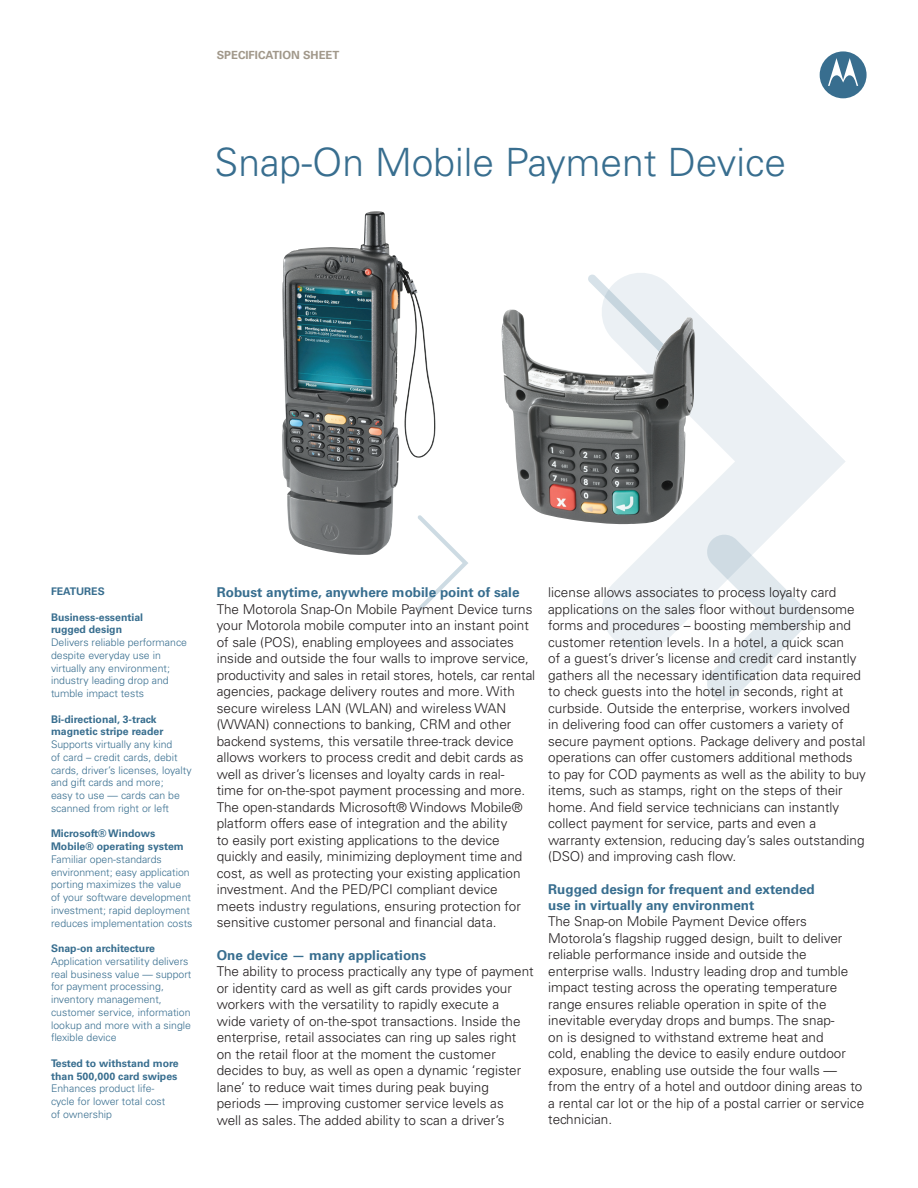
<style>
.page{position:relative;width:918px;height:1188px;background:#fff}
.page>*{position:absolute;margin:0;border:0;box-sizing:border-box;transform-origin:0 0}
.t1{font:300 39px "Univers LT Std";color:#386e8f}
.t2{font:300 13.5px/16.5px "Univers LT Std";color:#231f20}
.t3{font:700 13.5px/16.2px "Univers LT Std";color:#386e8f}
.t4{font:700 11.25px "Univers LT Std";color:#a1988a}
.t5{font:300 10.5px/12.8px "Univers LT Std";color:#386e8f}
.t6{font:700 10.5px/12.8px "Univers LT Std";color:#386e8f}
</style>
<div class="page">
<svg style="left:602px;top:273px;width:243px;height:377px"></svg>
<svg style="left:418px;top:531px;width:50px;height:80px"></svg>
<svg style="left:706px;top:533px;width:108px;height:168px"></svg>
<svg style="left:588px;top:274px;width:99px;height:35px"></svg>
<svg style="left:820px;top:51px;width:47px;height:47px"></svg>
<img style="left:501px;top:309px;width:194px;height:216px">
<img style="left:282px;top:211px;width:154px;height:344px">
<p class="t4" style="left:217px;top:49px;width:110px">SPECIFICATION Sheet</p>
<h1 class="t1" style="left:215px;top:138px;width:573px">Snap-On Mobile Payment Device</h1>
<p class="t6" style="left:51px;top:585px;width:55px">FEATURES</p>
<p class="t6" style="left:51px;top:611px;width:94px">Business-essential rugged design</p>
<p class="t5" style="left:51px;top:636px;width:138px">Delivers reliable performance despite everyday use in virtually any environment; industry leading drop and tumble impact tests</p>
<p class="t6" style="left:51px;top:713px;width:114px">Bi-directional, 3-track magnetic stripe reader</p>
<p class="t5" style="left:51px;top:738px;width:142px">Supports virtually any kind<br>of card – credit cards, debit cards, driver’s licenses, loyalty and gift cards and more;<br>easy to use — cards can be scanned from right or left</p>
<p class="t6" style="left:51px;top:827px;width:134px">Microsoft® Windows<br>Mobile® operating system</p>
<p class="t5" style="left:51px;top:853px;width:143px">Familiar open-standards environment; easy application porting maximizes the value of your software development investment; rapid deployment reduces implementation costs</p>
<p class="t6" style="left:51px;top:942px;width:105px">Snap-on architecture</p>
<p class="t5" style="left:51px;top:955px;width:142px">Application versatility delivers real business value — support for payment processing, inventory management, customer service, information lookup and more with a single flexible device</p>
<p class="t6" style="left:51px;top:1057px;width:129px">Tested to withstand more than 500,000 card swipes</p>
<p class="t5" style="left:51px;top:1082px;width:116px">Enhances product life&shy;cycle for lower total cost of ownership</p>
<p class="t3" style="left:217px;top:585px;width:304px">Robust anytime, anywhere mobile point of sale</p>
<p class="t2" style="left:217px;top:601px;width:320px">The Motorola Snap-On Mobile Payment Device turns your Motorola mobile computer into an instant point of sale (POS), enabling employees and associates inside and outside the four walls to improve service, productivity and sales in retail stores, hotels, car rental agencies, package delivery routes and more. With secure wireless LAN (WLAN) and wireless WAN (WWAN) connections to banking, CRM and other backend systems, this versatile three-track device allows workers to process credit and debit cards as well as driver’s licenses and loyalty cards in real-<br>time for on-the-spot payment processing and more.<br>The open-standards Microsoft® Windows Mobile® platform offers ease of integration and the ability<br>to easily port existing applications to the device quickly and easily, minimizing deployment time and cost, as well as protecting your existing application investment. And the PED/PCI compliant device meets industry regulations, ensuring protection for sensitive customer personal and financial data.</p>
<p class="t3" style="left:217px;top:947px;width:211px">One device — many applications</p>
<p class="t2" style="left:217px;top:963px;width:319px">The ability to process practically any type of payment or identity card as well as gift cards provides your workers with the versatility to rapidly execute a<br>wide variety of on-the-spot transactions. Inside the enterprise, retail associates can ring up sales right on the retail floor at the moment the customer decides to buy, as well as open a dynamic ‘register lane’ to reduce wait times during peak buying periods — improving customer service levels as<br>well as sales. The added ability to scan a driver’s</p>
<p class="t2" style="left:548px;top:584px;width:319px">license allows associates to process loyalty card applications on the sales floor without burdensome forms and procedures – boosting membership and customer retention levels. In a hotel, a quick scan<br>of a guest’s driver’s license and credit card instantly gathers all the necessary identification data required to check guests into the hotel in seconds, right at curbside. Outside the enterprise, workers involved<br>in delivering food can offer customers a variety of secure payment options. Package delivery and postal operations can offer customers additional methods to pay for COD payments as well as the ability to buy items, such as stamps, right on the steps of their home. And field service technicians can instantly collect payment for service, parts and even a warranty extension, reducing day’s sales outstanding (DSO) and improving cash flow.</p>
<p class="t3" style="left:548px;top:881px;width:268px">Rugged design for frequent and extended use in virtually any environment</p>
<p class="t2" style="left:548px;top:913px;width:317px">The Snap-on Mobile Payment Device offers Motorola’s flagship rugged design, built to deliver reliable performance inside and outside the enterprise walls. Industry leading drop and tumble impact testing across the operating temperature range ensures reliable operation in spite of the inevitable everyday drops and bumps. The snap-<br>on is designed to withstand extreme heat and<br>cold, enabling the device to easily endure outdoor exposure, enabling use outside the four walls — from the entry of a hotel and outdoor dining areas to a rental car lot or the hip of a postal carrier or service technician.</p>
</div>
